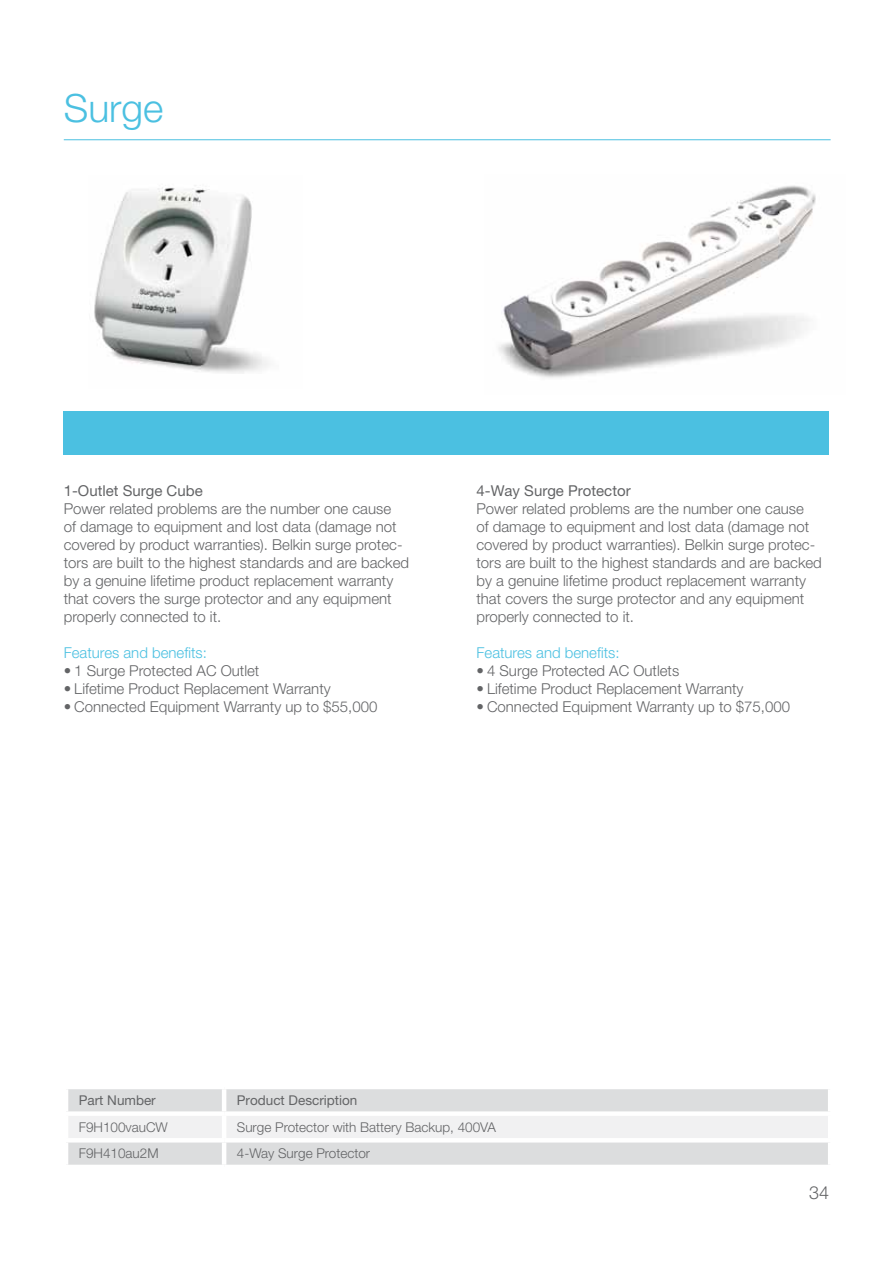
<style>
.page{position:relative;width:893px;height:1263px;background:#fff}
.page>*{position:absolute;margin:0;border:0;box-sizing:border-box;transform-origin:0 0}
.t1{font:300 39px "Helvetica Neue LT Pro";color:#4bc0e1}
.t2{font:300 18px "Helvetica Neue LT Pro";color:#636466}
.t3{font:300 15px/18px "Helvetica Neue LT Pro";color:#636466}
.t4{font:300 15px "Helvetica Neue LT Pro";color:#4bc0e1}
.t5{font:15px "Helvetica Neue LT Pro";color:#636466}
.t6{font:300 13.5px "Helvetica Neue LT Pro";color:#636466}
.t7{font:13.5px "Helvetica Neue LT Pro";color:#636466}
</style>
<div class="page">
<img style="left:498px;top:185px;width:318px;height:193px">
<div style="left:64px;top:411px;width:765px;height:43px;background:#4bc0e1"></div>
<hr style="left:64px;top:139px;width:767px;height:1px;background:#4bc0e1">
<div style="left:68px;top:1089px;width:760px;height:76px;background:#dcddde"></div>
<div style="left:68px;top:1116px;width:760px;height:22px;background:#f1f1f2"></div>
<hr style="left:222px;top:1089px;width:4px;height:22px;background:#fff">
<div style="left:64px;top:1111px;width:160px;height:5px;background:#fff"></div>
<div style="left:224px;top:1111px;width:608px;height:5px;background:#fff"></div>
<hr style="left:222px;top:1116px;width:4px;height:22px;background:#fff">
<hr style="left:64px;top:1138px;width:160px;height:4px;background:#fff">
<hr style="left:224px;top:1138px;width:608px;height:4px;background:#fff">
<hr style="left:222px;top:1142px;width:4px;height:23px;background:#fff">
<img style="left:94px;top:185px;width:175px;height:189px">
<h1 class="t1" style="left:64px;top:84px;width:101px">Surge</h1>
<p class="t5" style="left:64px;top:482px;width:140px">1-Outlet Surge Cube</p>
<p class="t3" style="left:64px;top:500px;width:347px">Power related problems are the number one cause<br>of damage to equipment and lost data (damage not covered by product warranties). Belkin surge protec&shy;tors are built to the highest standards and are backed by a genuine lifetime product replacement warranty that covers the surge protector and any equipment properly connected to it.</p>
<p class="t4" style="left:64px;top:644px;width:145px">Features and benefits:</p>
<p class="t3" style="left:64px;top:662px;width:197px">• 1 Surge Protected AC Outlet</p>
<p class="t3" style="left:64px;top:680px;width:268px">• Lifetime Product Replacement Warranty</p>
<p class="t3" style="left:64px;top:698px;width:315px">• Connected Equipment Warranty up to $55,000</p>
<p class="t5" style="left:476px;top:482px;width:156px">4-Way Surge Protector</p>
<p class="t3" style="left:476px;top:500px;width:347px">Power related problems are the number one cause<br>of damage to equipment and lost data (damage not covered by product warranties). Belkin surge protec&shy;tors are built to the highest standards and are backed by a genuine lifetime product replacement warranty that covers the surge protector and any equipment properly connected to it.</p>
<p class="t4" style="left:476px;top:644px;width:145px">Features and benefits:</p>
<p class="t3" style="left:476px;top:662px;width:204px">• 4 Surge Protected AC Outlets</p>
<p class="t3" style="left:476px;top:680px;width:268px">• Lifetime Product Replacement Warranty</p>
<p class="t3" style="left:476px;top:698px;width:315px">• Connected Equipment Warranty up to $75,000</p>
<p class="t7" style="left:79px;top:1092px;width:79px">Part Number</p>
<p class="t7" style="left:237px;top:1092px;width:122px">Product Description</p>
<p class="t6" style="left:79px;top:1119px;width:91px">F9H100vauCW</p>
<p class="t6" style="left:237px;top:1119px;width:261px">Surge Protector with Battery Backup, 400VA</p>
<p class="t6" style="left:79px;top:1145px;width:81px">F9H410au2M</p>
<p class="t6" style="left:237px;top:1145px;width:135px">4-Way Surge Protector</p>
<p class="t2" style="left:809px;top:1182px;width:22px">34</p>
</div>
